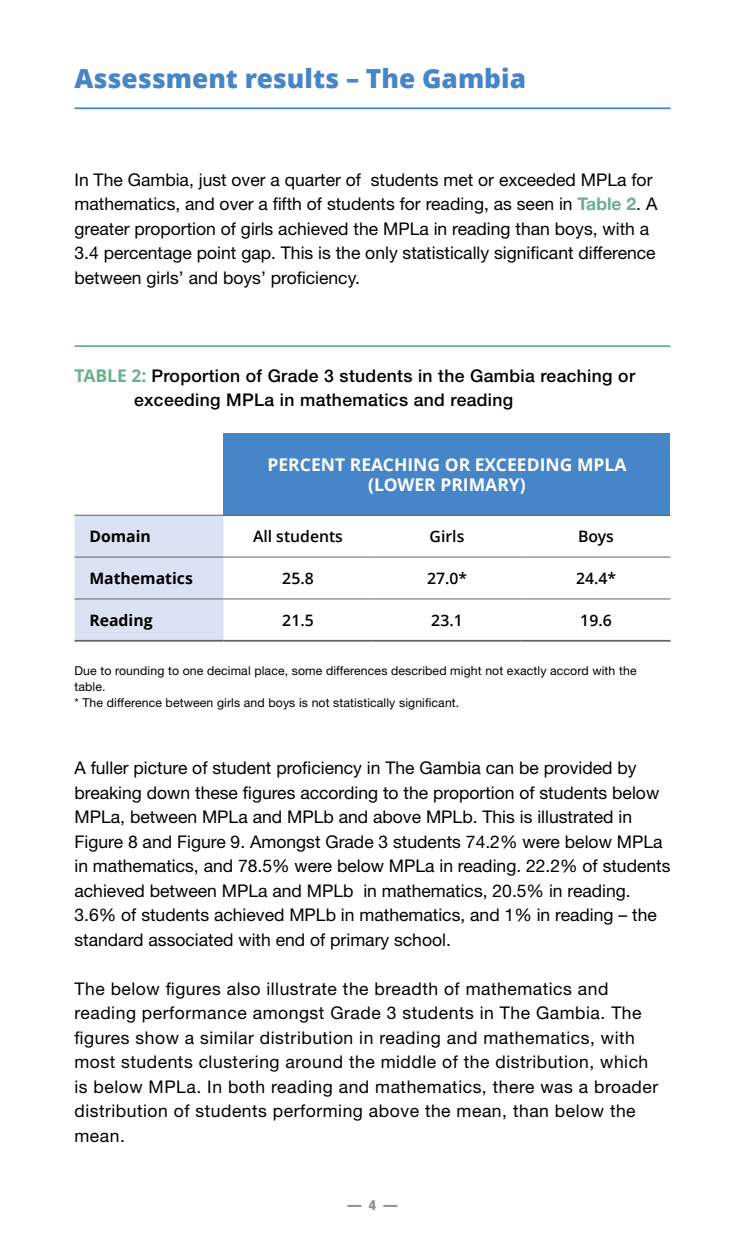
<style>
.page{position:relative;width:745px;height:1241px;background:#fff}
.page>*{position:absolute;margin:0;border:0;box-sizing:border-box;transform-origin:0 0}
.Heading_1_-_Summary{font:800 26.25px "Open Sans";color:#4685c7}
.UNESCO_body_FIRST{font:17.5px/24.5px "Helvetica Neue LT Std";color:#000}
.UNESCO_body_FIRST-2{font:17.5px/24.5px "Helvetica Neue LT Std";letter-spacing:.03em;color:#000}
.UNESCO_table_caption{font:500 17.5px/24.5px "Helvetica Neue LT Std";letter-spacing:.02em;color:#000}
.UNESCO_TAble_Head{font:700 17.5px/19.2px "Open Sans";color:#fff;text-align:center}
.Unesco_Table_TXT{font:600 15.75px "Open Sans";color:#000}
.UNESCO_Table_Txt_Bold{font:700 15.75px "Open Sans";color:#000}
.t1{font:900 condensed 14px "Helvetica Neue LT Std";color:#939393}
.UNESCO_table_NOTE{font:12.25px/15.8px "Helvetica Neue LT Std";letter-spacing:.01em;color:#000}
.s1{font-weight:700;color:#69b18b}
.s2{font-family:"Open Sans";font-weight:700;color:#69b18b}
</style>
<div class="page">
<hr style="left:74px;top:107px;width:596px;height:2px;background:#4685c7">
<hr style="left:74px;top:345px;width:596px;height:2px;background:#69b18b">
<svg style="left:223px;top:515px;width:447px;height:124px"></svg>
<div style="left:223px;top:433px;width:447px;height:82px;background:#4685c7"></div>
<div style="left:74px;top:515px;width:149px;height:124px;background:#dae2f3"></div>
<hr style="left:74px;top:556px;width:149px;height:1px;background:#636363">
<hr style="left:223px;top:556px;width:149px;height:1px;background:#636363">
<hr style="left:372px;top:556px;width:149px;height:1px;background:#636363">
<hr style="left:521px;top:556px;width:149px;height:1px;background:#636363">
<hr style="left:74px;top:598px;width:149px;height:1px;background:#636363">
<hr style="left:223px;top:598px;width:149px;height:1px;background:#636363">
<hr style="left:372px;top:598px;width:149px;height:1px;background:#636363">
<hr style="left:521px;top:598px;width:149px;height:1px;background:#636363">
<hr style="left:223px;top:639px;width:149px;height:2px;background:#636363">
<hr style="left:372px;top:639px;width:149px;height:2px;background:#636363">
<hr style="left:521px;top:639px;width:149px;height:2px;background:#636363">
<hr style="left:74px;top:639px;width:149px;height:2px;background:#636363">
<hr style="left:74px;top:514px;width:149px;height:1px;background:#636363">
<hr style="left:223px;top:514px;width:149px;height:1px;background:#636363">
<hr style="left:372px;top:514px;width:149px;height:1px;background:#636363">
<hr style="left:521px;top:514px;width:149px;height:1px;background:#636363">
<p class="Heading_1_-_Summary" style="left:74px;top:58px;width:453px">Assessment results – The Gambia</p>
<p class="UNESCO_body_FIRST" style="left:74px;top:167px;width:584px">In The Gambia, just over a quarter of students met or exceeded MPLa for mathematics, and over a fifth of students for reading, as seen in <span class="s1">Table 2</span>. A greater proportion of girls achieved the MPLa in reading than boys, with a 3.4 percentage point gap. This is the only statistically significant difference between girls’ and boys’ proficiency.</p>
<p class="UNESCO_table_caption" style="left:134px;top:363px;width:502px;text-indent:-60px"><span class="s2">TABLE 2:</span> Proportion of Grade 3 students in the Gambia reaching or exceeding MPLa in mathematics and reading</p>
<p class="UNESCO_TAble_Head" style="left:267px;top:455px;width:360px">PERCENT REACHING OR EXCEEDING MPLA (LOWER PRIMARY)</p>
<p class="UNESCO_Table_Txt_Bold" style="left:89px;top:525px;width:63px">Domain</p>
<p class="Unesco_Table_TXT" style="left:253px;top:525px;width:91px">All students</p>
<p class="Unesco_Table_TXT" style="left:429px;top:525px;width:36px">Girls</p>
<p class="Unesco_Table_TXT" style="left:577px;top:525px;width:37px">Boys</p>
<p class="UNESCO_Table_Txt_Bold" style="left:89px;top:567px;width:105px">Mathematics</p>
<p class="Unesco_Table_TXT" style="left:282px;top:567px;width:33px">25.8</p>
<p class="Unesco_Table_TXT" style="left:426px;top:567px;width:41px">27.0*</p>
<p class="Unesco_Table_TXT" style="left:575px;top:567px;width:41px">24.4*</p>
<p class="UNESCO_Table_Txt_Bold" style="left:89px;top:609px;width:65px">Reading</p>
<p class="Unesco_Table_TXT" style="left:282px;top:609px;width:33px">21.5</p>
<p class="Unesco_Table_TXT" style="left:431px;top:609px;width:33px">23.1</p>
<p class="Unesco_Table_TXT" style="left:580px;top:609px;width:33px">19.6</p>
<p class="UNESCO_table_NOTE" style="left:74px;top:662px;width:563px">Due to rounding to one decimal place, some differences described might not exactly accord with the table.</p>
<p class="UNESCO_table_NOTE" style="left:74px;top:694px;width:386px">* The difference between girls and boys is not statistically significant.</p>
<p class="UNESCO_body_FIRST" style="left:74px;top:755px;width:597px">A fuller picture of student proficiency in The Gambia can be provided by breaking down these figures according to the proportion of students below MPLa, between MPLa and MPLb and above MPLb. This is illustrated in Figure 8 and Figure 9. Amongst Grade 3 students 74.2% were below MPLa in mathematics, and 78.5% were below MPLa in reading. 22.2% of students achieved between MPLa and MPLb in mathematics, 20.5% in reading.<br>3.6% of students achieved MPLb in mathematics, and 1% in reading – the standard associated with end of primary school.</p>
<p class="UNESCO_body_FIRST-2" style="left:74px;top:975px;width:585px">The below figures also illustrate the breadth of mathematics and reading performance amongst Grade 3 students in The Gambia. The figures show a similar distribution in reading and mathematics, with most students clustering around the middle of the distribution, which is below MPLa. In both reading and mathematics, there was a broader distribution of students performing above the mean, than below the mean.</p>
<p class="t1" style="left:347px;top:1196px;width:51px">— 4 —</p>
</div>
